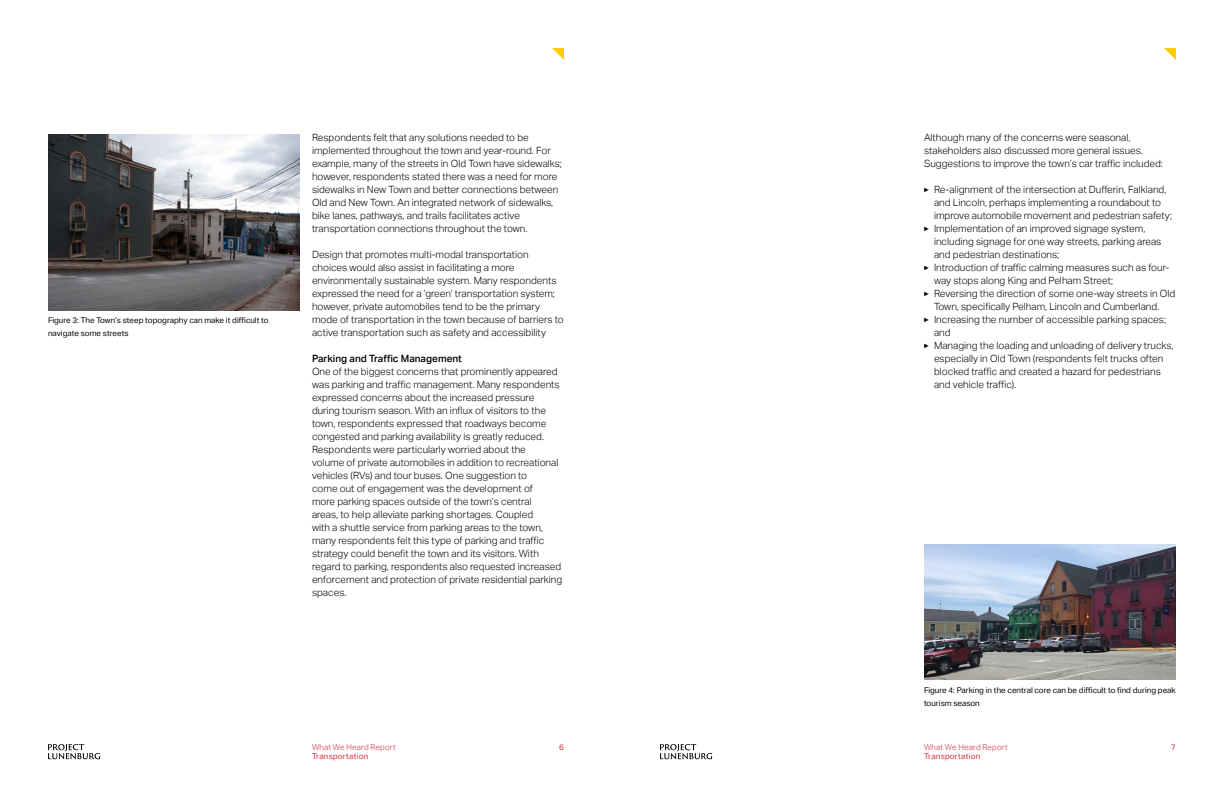
<style>
.page{position:relative;width:1224px;height:792px;background:#fff}
.page>*{position:absolute;margin:0;border:0;box-sizing:border-box;transform-origin:0 0}
.t1{font:300 10px/13px "Aktiv Grotesk";color:#000}
.t2{font:500 10px "Aktiv Grotesk";color:#000}
.t3{font:8px/13px "Aktiv Grotesk";color:#000}
.t4{font:300 8px "Aktiv Grotesk";letter-spacing:.025em;color:#d12d3f}
.t5{font:8px "Aktiv Grotesk";letter-spacing:.02em;color:#d12d3f}
.s1{font-weight:500;font-size:9px}
</style>
<div class="page">
<img style="left:48px;top:134px;width:252px;height:176px">
<img style="left:924px;top:544px;width:252px;height:136px">
<svg style="left:1164px;top:48px;width:12px;height:12px"></svg>
<svg style="left:552px;top:48px;width:12px;height:12px"></svg>
<svg style="left:48px;top:744px;width:52px;height:15px"></svg>
<svg style="left:660px;top:744px;width:52px;height:15px"></svg>
<p class="t3" style="left:48px;top:314px;width:222px">Figure 3: The Town’s steep topography can make it difficult to navigate some streets</p>
<p class="t1" style="left:312px;top:131px;width:251px">Respondents felt that any solutions needed to be implemented throughout the town and year-round. For example, many of the streets in Old Town have sidewalks; however, respondents stated there was a need for more sidewalks in New Town and better connections between Old and New Town. An integrated network of sidewalks, bike lanes, pathways, and trails facilitates active transportation connections throughout the town.</p>
<p class="t1" style="left:312px;top:248px;width:253px">Design that promotes multi-modal transportation choices would also assist in facilitating a more environmentally sustainable system. Many respondents expressed the need for a ‘green’ transportation system; however, private automobiles tend to be the primary mode of transportation in the town because of barriers to active transportation such as safety and accessibility</p>
<p class="t2" style="left:312px;top:353px;width:151px">Parking and Traffic Management</p>
<p class="t1" style="left:312px;top:365px;width:252px">One of the biggest concerns that prominently appeared was parking and traffic management. Many respondents expressed concerns about the increased pressure during tourism season. With an influx of visitors to the town, respondents expressed that roadways become congested and parking availability is greatly reduced.<br>Respondents were particularly worried about the<br>volume of private automobiles in addition to recreational vehicles (RVs) and tour buses. One suggestion to<br>come out of engagement was the development of<br>more parking spaces outside of the town’s central<br>areas, to help alleviate parking shortages. Coupled<br>with a shuttle service from parking areas to the town, many respondents felt this type of parking and traffic strategy could benefit the town and its visitors. With regard to parking, respondents also requested increased enforcement and protection of private residential parking spaces.</p>
<p class="t1" style="left:924px;top:131px;width:240px">Although many of the concerns were seasonal, stakeholders also discussed more general issues.<br>Suggestions to improve the town’s car traffic included:</p>
<p class="t1" style="left:924px;top:183px;width:244px"><span class="s1">▶</span> Re-alignment of the intersection at Dufferin, Falkland,</p>
<p class="t1" style="left:934px;top:196px;width:229px">and Lincoln, perhaps implementing a roundabout to</p>
<p class="t1" style="left:934px;top:209px;width:240px">improve automobile movement and pedestrian safety;</p>
<p class="t1" style="left:924px;top:222px;width:223px"><span class="s1">▶</span> Implementation of an improved signage system,</p>
<p class="t1" style="left:934px;top:235px;width:229px">including signage for one way streets, parking areas</p>
<p class="t1" style="left:934px;top:248px;width:127px">and pedestrian destinations;</p>
<p class="t1" style="left:924px;top:261px;width:247px"><span class="s1">▶</span> Introduction of traffic calming measures such as four-</p>
<p class="t1" style="left:934px;top:274px;width:180px">way stops along King and Pelham Street;</p>
<p class="t1" style="left:924px;top:287px;width:253px"><span class="s1">▶</span> Reversing the direction of some one-way streets in Old</p>
<p class="t1" style="left:934px;top:300px;width:227px">Town, specifically Pelham, Lincoln and Cumberland.</p>
<p class="t1" style="left:924px;top:313px;width:244px"><span class="s1">▶</span> Increasing the number of accessible parking spaces;</p>
<p class="t1" style="left:934px;top:326px;width:18px">and</p>
<p class="t1" style="left:924px;top:339px;width:251px"><span class="s1">▶</span> Managing the loading and unloading of delivery trucks,</p>
<p class="t1" style="left:934px;top:352px;width:231px">especially in Old Town (respondents felt trucks often</p>
<p class="t1" style="left:934px;top:365px;width:228px">blocked traffic and created a hazard for pedestrians</p>
<p class="t1" style="left:934px;top:378px;width:84px">and vehicle traffic).</p>
<p class="t3" style="left:924px;top:683px;width:253px">Figure 4: Parking in the central core can be difficult to find during peak tourism season</p>
<p class="t4" style="left:312px;top:742px;width:85px">What We Heard Report</p>
<p class="t5" style="left:559px;top:742px;width:6px">6</p>
<p class="t5" style="left:1171px;top:742px;width:6px">7</p>
<p class="t5" style="left:312px;top:752px;width:58px">Transportation</p>
<p class="t4" style="left:924px;top:742px;width:85px">What We Heard Report</p>
<p class="t5" style="left:924px;top:752px;width:58px">Transportation</p>
</div>
